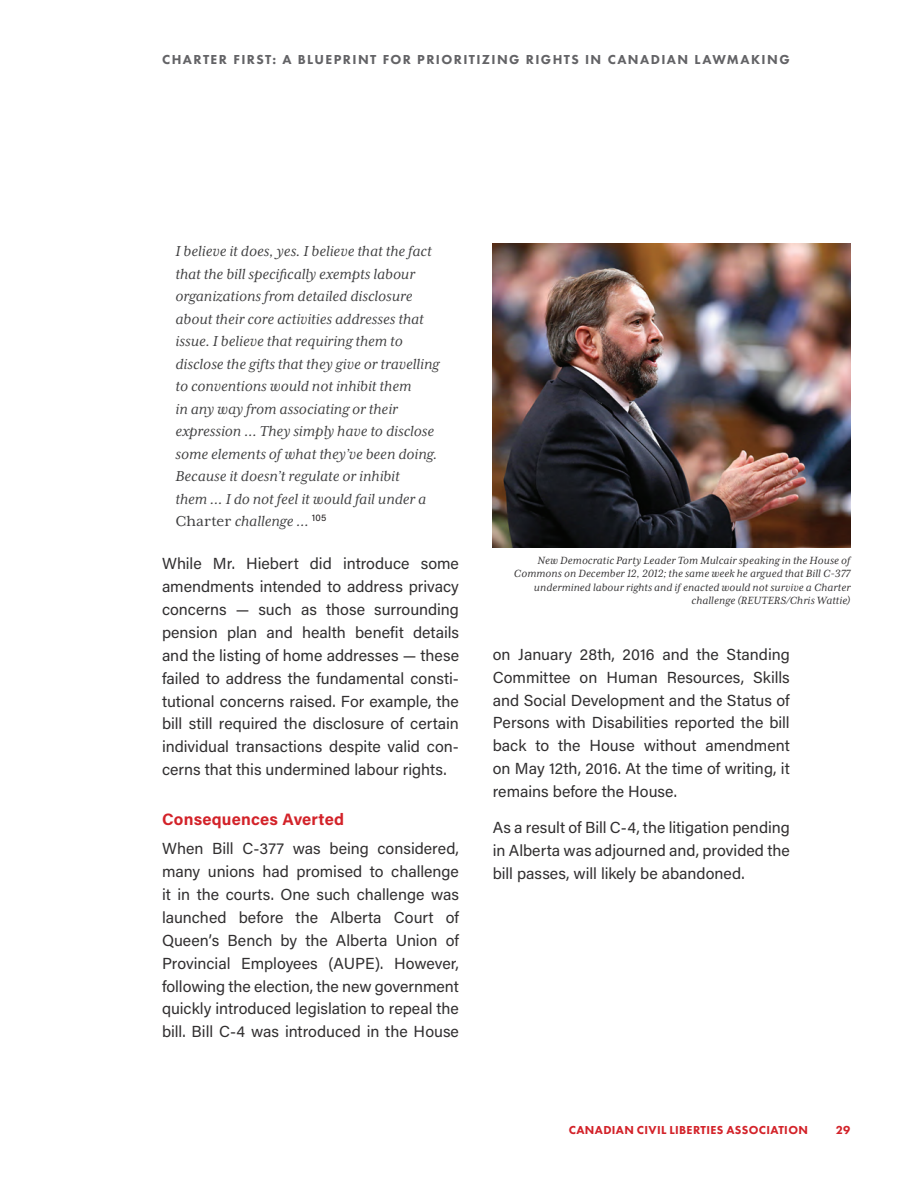
<style>
.page{position:relative;width:918px;height:1188px;background:#fff}
.page>*{position:absolute;margin:0;border:0;box-sizing:border-box;transform-origin:0 0}
.t1{font:italic 16.5px/22.5px "Mrs Eaves XL Serif OT";color:#3e3e3f}
.t2{font:700 16.5px "Acumin Pro";letter-spacing:.015em;color:#d32229}
.t3{font:15.9px/23px "Acumin Pro";color:#312f30;text-align:justify}
.t4{font:800 13.5px "Futura PT";letter-spacing:.105em;color:#636366}
.t5{font:italic 12px/13.5px "Mrs Eaves XL Serif OT";letter-spacing:.01em;color:#312f30;text-align:right}
.t6{font:800 12px "Futura PT";letter-spacing:.03em;color:#d32229}
.s1{font-style:normal}
</style>
<div class="page">
<img style="left:493px;top:243px;width:357px;height:305px">
<p class="t4" style="left:162px;top:51px;width:629px">CHARTER FIRST: A BLUEPRINT FOR PRIORITIZING RIGHTS IN CANADIAN LAWMAKING</p>
<p class="t1" style="left:176px;top:240px;width:265px">I believe it does, yes. I believe that the fact that the bill specifically exempts labour organizations from detailed disclosure about their core activities addresses that issue. I believe that requiring them to disclose the gifts that they give or travelling to conventions would not inhibit them<br>in any way from associating or their expression … They simply have to disclose some elements of what they’ve been doing.<br>Because it doesn’t regulate or inhibit<br>them … I do not feel it would fail under a <span class="s1">Charter</span> challenge … <sup>105</sup></p>
<p class="t3" style="left:162px;top:552px;width:299px">While Mr. Hiebert did introduce some amendments intended to address privacy concerns — such as those surrounding pension plan and health benefit details and the listing of home addresses — these failed to address the fundamental consti&shy;tutional concerns raised. For example, the bill still required the disclosure of certain individual transactions despite valid con&shy;cerns that this undermined labour rights.</p>
<p class="t2" style="left:162px;top:807px;width:184px">Consequences Averted</p>
<p class="t3" style="left:162px;top:837px;width:299px">When Bill C-377 was being considered, many unions had promised to challenge it in the courts. One such challenge was launched before the Alberta Court of Queen’s Bench by the Alberta Union of Provincial Employees (AUPE). However, following the election, the new government quickly introduced legislation to repeal the bill. Bill C-4 was introduced in the House</p>
<p class="t5" style="left:514px;top:554px;width:338px">New Democratic Party Leader Tom Mulcair speaking in the House of Commons on December 12, 2012; the same week he argued that Bill C-377 undermined labour rights and if enacted would not survive a Charter challenge (REUTERS/Chris Wattie)</p>
<p class="t3" style="left:493px;top:642px;width:299px">on January 28th, 2016 and the Standing Committee on Human Resources, Skills and Social Development and the Status of Persons with Disabilities reported the bill back to the House without amendment on May 12th, 2016. At the time of writing, it remains before the House.</p>
<p class="t3" style="left:493px;top:816px;width:299px">As a result of Bill C-4, the litigation pending in Alberta was adjourned and, provided the bill passes, will likely be abandoned.</p>
<p class="t6" style="left:569px;top:1122px;width:241px">CANADIAN CIVIL LIBERTIES ASSOCIATION</p>
<p class="t6" style="left:836px;top:1122px;width:16px">29</p>
</div>
